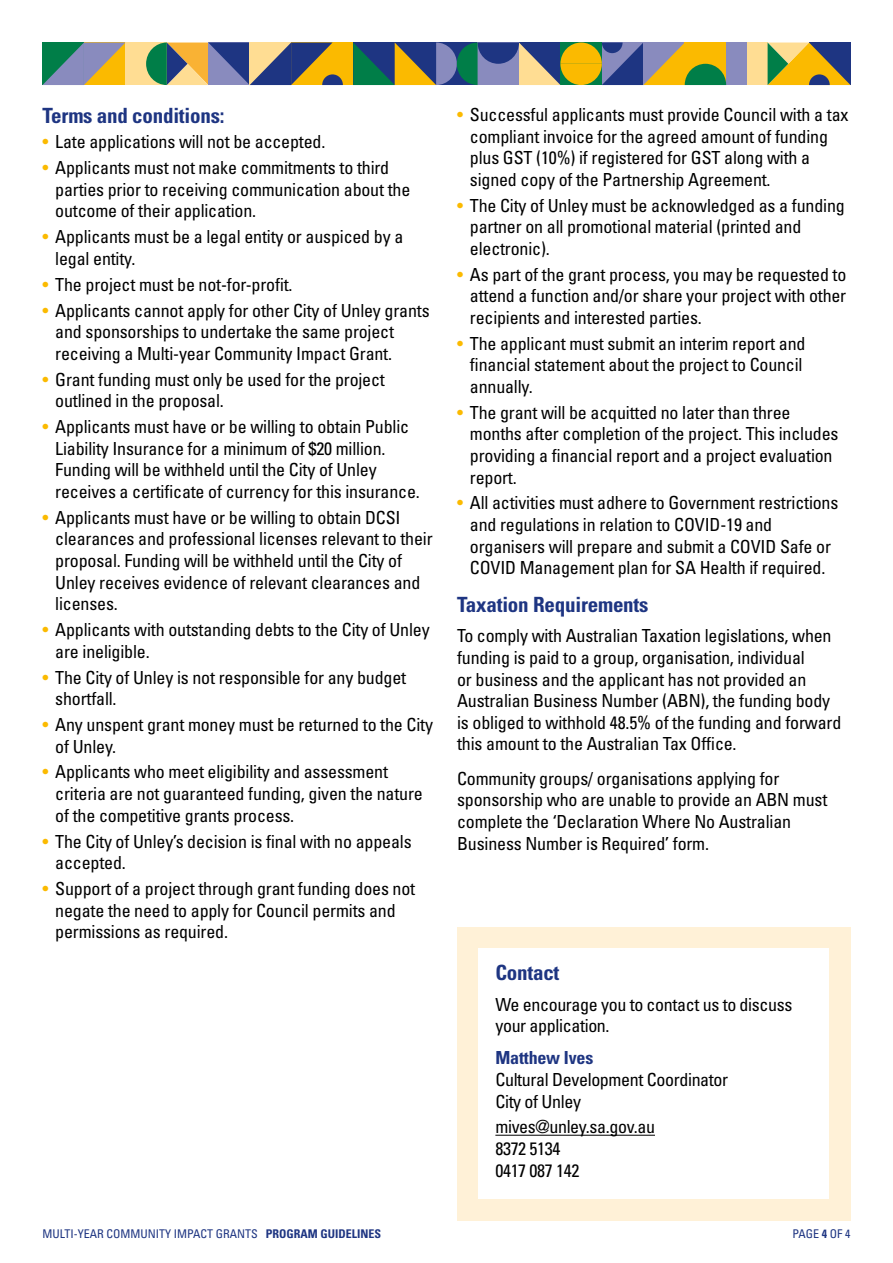
<style>
.page{position:relative;width:893px;height:1263px;background:#fff}
.page>*{position:absolute;margin:0;border:0;box-sizing:border-box;transform-origin:0 0}
.t1{font:700 condensed 21px "Univers";letter-spacing:-.01em;color:#1e3582}
.t2{font:condensed 18px/21.6px "Univers";letter-spacing:-.01em;color:#000}
.t3{font:700 condensed 18px "Univers";letter-spacing:-.01em;color:#1e3582}
.t4{font:condensed 12px "Univers";color:#1e3582}
.s1{color:#fbba00}
.s2{font-weight:700}
</style>
<div class="page">
<div style="left:457px;top:927px;width:393px;height:293px;background:#fff1d7"></div>
<div style="left:478px;top:948px;width:351px;height:251px;background:#fff"></div>
<hr style="left:495px;top:1135px;width:160px;height:1px;background:#000">
<div style="left:125px;top:43px;width:21px;height:42px;background:#ffdd93"></div>
<svg style="left:43px;top:43px;width:82px;height:42px;background:#839371"></svg>
<div style="left:333px;top:43px;width:20px;height:42px;background:#fbba00"></div>
<svg style="left:146px;top:43px;width:197px;height:42px;background:#86826c"></svg>
<div style="left:726px;top:43px;width:21px;height:42px;background:#898bbe"></div>
<div style="left:747px;top:43px;width:21px;height:42px;background:#ffdd93"></div>
<svg style="left:353px;top:43px;width:373px;height:42px;background:#778063"></svg>
<svg style="left:768px;top:43px;width:82px;height:42px;background:#9b8f41"></svg>
<p class="t1" style="left:43px;top:102px;width:184px">Terms and conditions:</p>
<p class="t2" style="left:43px;top:131px;width:284px"><span class="s1">•</span> Late applications will not be accepted.</p>
<p class="t2" style="left:55px;top:157px;width:357px;text-indent:-13px"><span class="s1">•</span> Applicants must not make commitments to third parties prior to receiving communication about the outcome of their application.</p>
<p class="t2" style="left:55px;top:226px;width:350px;text-indent:-13px"><span class="s1">•</span> Applicants must be a legal entity or auspiced by a legal entity.</p>
<p class="t2" style="left:43px;top:273px;width:252px"><span class="s1">•</span> The project must be not-for-profit.</p>
<p class="t2" style="left:55px;top:299px;width:376px;text-indent:-13px"><span class="s1">•</span> Applicants cannot apply for other City of Unley grants and sponsorships to undertake the same project receiving a Multi-year Community Impact Grant.</p>
<p class="t2" style="left:55px;top:368px;width:331px;text-indent:-13px"><span class="s1">•</span> Grant funding must only be used for the project outlined in the proposal.</p>
<p class="t2" style="left:55px;top:415px;width:366px;text-indent:-13px"><span class="s1">•</span> Applicants must have or be willing to obtain Public Liability Insurance for a minimum of $20 million.<br>Funding will be withheld until the City of Unley receives a certificate of currency for this insurance.</p>
<p class="t2" style="left:55px;top:506px;width:379px;text-indent:-13px"><span class="s1">•</span> Applicants must have or be willing to obtain DCSI clearances and professional licenses relevant to their proposal. Funding will be withheld until the City of Unley receives evidence of relevant clearances and licenses.</p>
<p class="t2" style="left:55px;top:618px;width:376px;text-indent:-13px"><span class="s1">•</span> Applicants with outstanding debts to the City of Unley are ineligible.</p>
<p class="t2" style="left:55px;top:666px;width:352px;text-indent:-13px"><span class="s1">•</span> The City of Unley is not responsible for any budget shortfall.</p>
<p class="t2" style="left:55px;top:713px;width:379px;text-indent:-13px"><span class="s1">•</span> Any unspent grant money must be returned to the City of Unley.</p>
<p class="t2" style="left:55px;top:761px;width:369px;text-indent:-13px"><span class="s1">•</span> Applicants who meet eligibility and assessment criteria are not guaranteed funding, given the nature of the competitive grants process.</p>
<p class="t2" style="left:55px;top:830px;width:358px;text-indent:-13px"><span class="s1">•</span> The City of Unley’s decision is final with no appeals accepted.</p>
<p class="t2" style="left:55px;top:877px;width:361px;text-indent:-13px"><span class="s1">•</span> Support of a project through grant funding does not negate the need to apply for Council permits and permissions as required.</p>
<p class="t2" style="left:470px;top:103px;width:380px;text-indent:-13px"><span class="s1">•</span> Successful applicants must provide Council with a tax compliant invoice for the agreed amount of funding plus GST (10%) if registered for GST along with a signed copy of the Partnership Agreement.</p>
<p class="t2" style="left:470px;top:194px;width:376px;text-indent:-13px"><span class="s1">•</span> The City of Unley must be acknowledged as a funding partner on all promotional material (printed and electronic).</p>
<p class="t2" style="left:470px;top:263px;width:378px;text-align:justify;text-indent:-13px"><span class="s1">•</span> As part of the grant process, you may be requested to attend a function and/or share your project with other recipients and interested parties.</p>
<p class="t2" style="left:470px;top:332px;width:337px;text-indent:-13px"><span class="s1">•</span> The applicant must submit an interim report and financial statement about the project to Council annually.</p>
<p class="t2" style="left:470px;top:401px;width:370px;text-indent:-13px"><span class="s1">•</span> The grant will be acquitted no later than three months after completion of the project. This includes providing a financial report and a project evaluation report.</p>
<p class="t2" style="left:470px;top:492px;width:370px;text-indent:-13px"><span class="s1">•</span> All activities must adhere to Government restrictions and regulations in relation to COVID-19 and organisers will prepare and submit a COVID Safe or COVID Management plan for SA Health if required.</p>
<p class="t1" style="left:457px;top:592px;width:193px">Taxation Requirements</p>
<p class="t2" style="left:457px;top:625px;width:386px">To comply with Australian Taxation legislations, when funding is paid to a group, organisation, individual<br>or business and the applicant has not provided an Australian Business Number (ABN), the funding body is obliged to withhold 48.5% of the funding and forward this amount to the Australian Tax Office.</p>
<p class="t2" style="left:457px;top:767px;width:372px">Community groups/ organisations applying for sponsorship who are unable to provide an ABN must complete the ‘Declaration Where No Australian Business Number is Required’ form.</p>
<p class="t1" style="left:495px;top:960px;width:66px">Contact</p>
<p class="t2" style="left:495px;top:993px;width:299px">We encourage you to contact us to discuss your application.</p>
<p class="t3" style="left:495px;top:1047px;width:100px">Matthew Ives</p>
<p class="t2" style="left:495px;top:1068px;width:234px">Cultural Development Coordinator</p>
<p class="t2" style="left:495px;top:1090px;width:87px">City of Unley</p>
<p class="t2" style="left:495px;top:1116px;width:161px">mives@unley.sa.gov.au</p>
<p class="t2" style="left:495px;top:1137px;width:67px">8372 5134</p>
<p class="t2" style="left:495px;top:1159px;width:85px">0417 087 142</p>
<p class="t4" style="left:43px;top:1226px;width:340px">MULTI-YEAR COMMUNITY IMPACT GRANTS <span class="s2">PROGRAM GUIDELINES</span></p>
<p class="t4" style="left:792px;top:1226px;width:60px">PAGE <span class="s2">4</span> OF 4</p>
</div>
